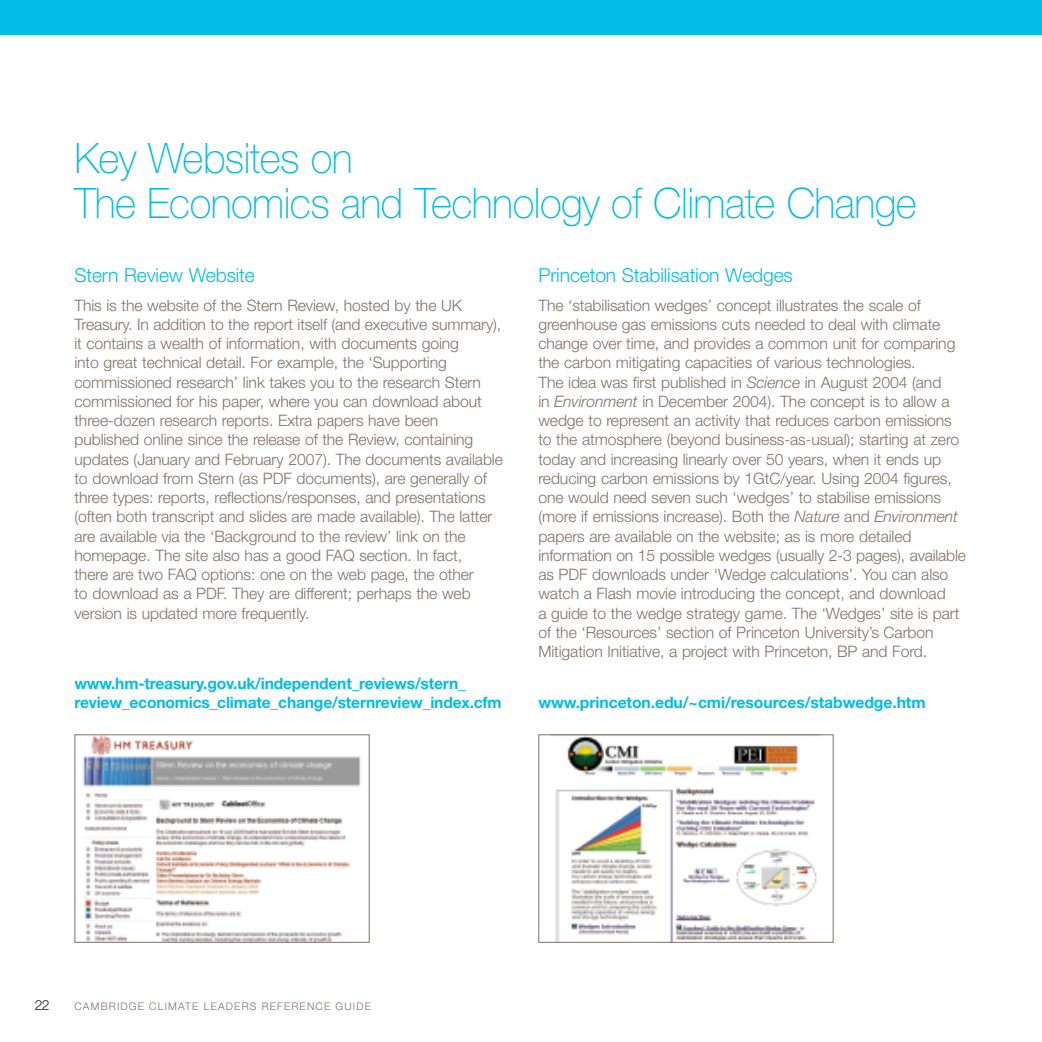
<style>
.page{position:relative;width:1042px;height:1042px;background:#fff}
.page>*{position:absolute;margin:0;border:0;box-sizing:border-box;transform-origin:0 0}
.t1{font:100 42px/45.5px "Helvetica Neue";letter-spacing:-.015em;color:#02bce5;scale:.96 1}
.t2{font:300 19.25px "Helvetica Neue";letter-spacing:-.005em;color:#02bce5}
.t3{font:300 15.75px/19.2px "Helvetica Neue";letter-spacing:-.005em;color:#807167}
.t4{font:700 15.75px/19.2px "Helvetica Neue";letter-spacing:-.01em;color:#02bce5}
.t5{font:300 14px "Helvetica Neue";color:#231f20}
.t6{font:300 10.5px "Helvetica Neue";letter-spacing:.11em;color:#807167}
.s1{font-style:italic}
</style>
<div class="page">
<div style="left:0;top:0;width:1042px;height:35px;background:#02bce5"></div>
<img style="left:82px;top:736px;width:279px;height:205px">
<div style="left:74px;top:734px;width:296px;height:209px;border:1px solid #807167"></div>
<img style="left:555px;top:736px;width:262px;height:205px">
<div style="left:538px;top:734px;width:295px;height:209px;border:1px solid #807167"></div>
<h1 class="t1" style="left:74px;top:139px;width:879px">Key Websites on<br>The Economics and Technology of Climate Change</h1>
<p class="t2" style="left:74px;top:268px;width:182px">Stern Review Website</p>
<p class="t3" style="left:74px;top:297px;width:430px">This is the website of the Stern Review, hosted by the UK Treasury. In addition to the report itself (and executive summary), it contains a wealth of information, with documents going<br>into great technical detail. For example, the ‘Supporting commissioned research’ link takes you to the research Stern commissioned for his paper, where you can download about three-dozen research reports. Extra papers have been published online since the release of the Review, containing updates (January and February 2007). The documents available to download from Stern (as PDF documents), are generally of three types: reports, reflections/responses, and presentations (often both transcript and slides are made available). The latter are available via the ‘Background to the review’ link on the homepage. The site also has a good FAQ section. In fact,<br>there are two FAQ options: one on the web page, the other<br>to download as a PDF. They are different; perhaps the web version is updated more frequently.</p>
<p class="t4" style="left:74px;top:675px;width:429px">www.hm-treasury.gov.uk/independent_reviews/stern_ review_economics_climate_change/sternreview_index.cfm</p>
<p class="t2" style="left:538px;top:268px;width:256px">Princeton Stabilisation Wedges</p>
<p class="t3" style="left:538px;top:297px;width:429px">The ‘stabilisation wedges’ concept illustrates the scale of greenhouse gas emissions cuts needed to deal with climate change over time, and provides a common unit for comparing the carbon mitigating capacities of various technologies.<br>The idea was first published in <span class="s1">Science</span> in August 2004 (and<br>in <span class="s1">Environment</span> in December 2004). The concept is to allow a wedge to represent an activity that reduces carbon emissions to the atmosphere (beyond business-as-usual); starting at zero today and increasing linearly over 50 years, when it ends up reducing carbon emissions by 1GtC/year. Using 2004 figures, one would need seven such ‘wedges’ to stabilise emissions (more if emissions increase). Both the <span class="s1">Nature</span> and <span class="s1">Environment </span>papers are available on the website; as is more detailed information on 15 possible wedges (usually 2-3 pages), available as PDF downloads under ‘Wedge calculations’. You can also watch a Flash movie introducing the concept, and download<br>a guide to the wedge strategy game. The ‘Wedges’ site is part of the ‘Resources’ section of Princeton University’s Carbon Mitigation Initiative, a project with Princeton, BP and Ford.</p>
<p class="t4" style="left:538px;top:694px;width:389px">www.princeton.edu/~cmi/resources/stabwedge.htm</p>
<p class="t5" style="left:35px;top:1000px;width:16px">22</p>
<p class="t6" style="left:74px;top:1002px;width:298px">CAMBRIDGE CLIMATE LEADERS REFERENCE GUIDE</p>
</div>
